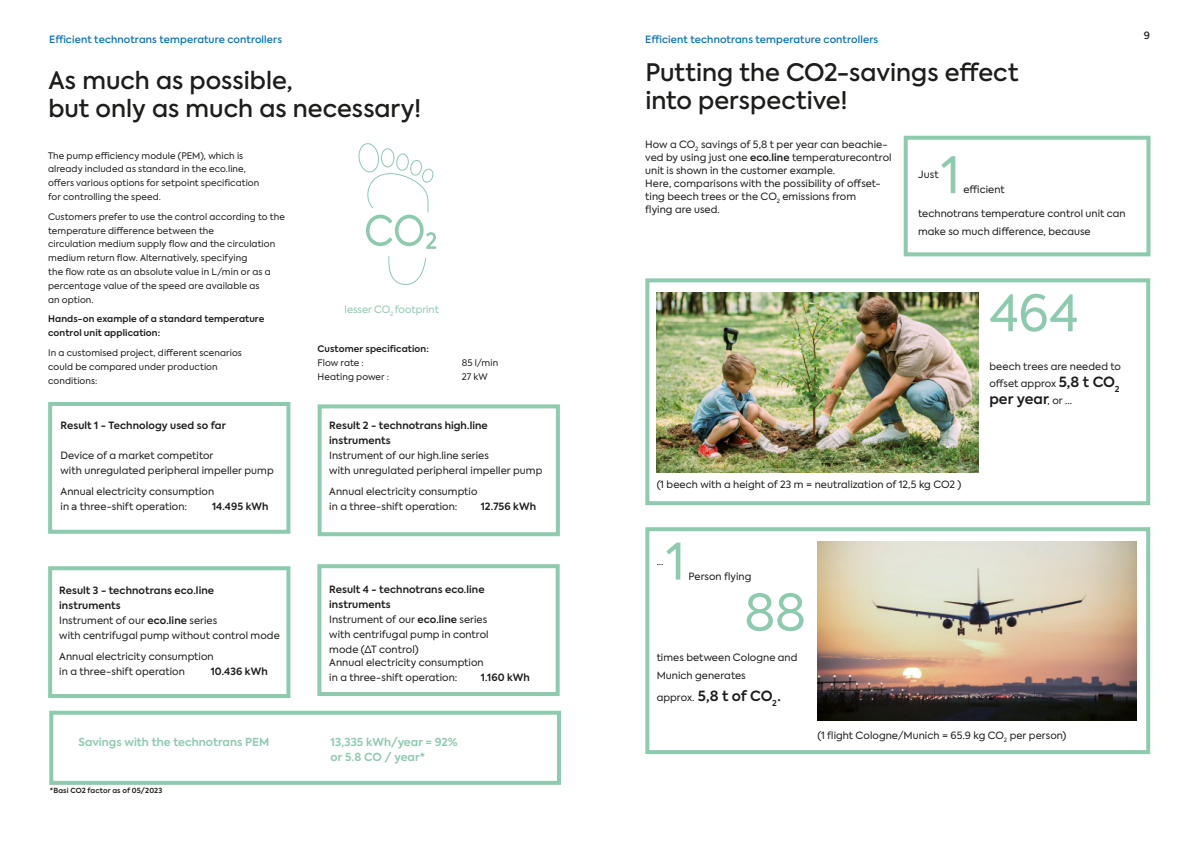
<style>
.page{position:relative;width:1197px;height:848px;background:#fff}
.page>*{position:absolute;margin:0;border:0;box-sizing:border-box;transform-origin:0 0}
.TEC_Fließtext_8_5_12{font:50px "Axiforma";color:#8dcaae}
.Anleser{font:500 24px/28px "Axiforma";color:#1d1d1b}
.TEC_Fließtext_8_5_12-2{font:600 14px "Axiforma";color:#1d1d1b}
.TEC_Fließtext_8_5_12-3{font:600 11px/15px "Axiforma";letter-spacing:.005em;color:#8dcaae}
.TEC_Fließtext_8_5_12-4{font:10px/15px "Axiforma";letter-spacing:.005em;color:#1d1d1b}
.Anleser-2{font:500 10px "Axiforma";letter-spacing:.01em;color:#006fb7}
.TEC_Fließtext_8_5_12-5{font:600 10px "Axiforma";letter-spacing:.01em;color:#1d1d1b}
.t1{font:10px "Axiforma";color:#8dcaae}
.t2{font:500 10px "Axiforma";color:#1d1d1b}
.TEC_Fließtext_8_5_12-6{font:9px/13.8px "Axiforma";letter-spacing:.01em;color:#1d1d1b}
.TEC_Fließtext_8_5_12-7{font:600 9px/13.8px "Axiforma";letter-spacing:.01em;color:#1d1d1b}
.TEC_Fließtext_8_5_12-8{font:600 7px "Axiforma";letter-spacing:.02em;color:#1d1d1b}
.s1{font-weight:400}
.s2{font-weight:600}
.s3{font-weight:600;font-size:14px}
.s4{font-weight:400;font-size:10px}
</style>
<div class="page">
<div style="left:48px;top:402px;width:242px;height:131px;border:4px solid #8dcaae"></div>
<div style="left:317px;top:404px;width:243px;height:132px;border:4px solid #8dcaae"></div>
<div style="left:48px;top:566px;width:242px;height:132px;border:4px solid #8dcaae"></div>
<div style="left:317px;top:564px;width:242px;height:132px;border:4px solid #8dcaae"></div>
<div style="left:49px;top:710px;width:512px;height:74px;border:4px solid #8dcaae"></div>
<svg style="left:358px;top:143px;width:78px;height:142px"></svg>
<div style="left:645px;top:278px;width:504px;height:227px;border:4px solid #8dcaae"></div>
<div style="left:645px;top:527px;width:504px;height:227px;border:4px solid #8dcaae"></div>
<div style="left:903px;top:136px;width:247px;height:120px;border:4px solid #8dcaae"></div>
<img style="left:817px;top:541px;width:319px;height:179px">
<img style="left:656px;top:292px;width:322px;height:180px">
<p class="Anleser-2" style="left:49px;top:33px;width:234px">Efficient technotrans temperature controllers</p>
<p class="Anleser" style="left:48px;top:67px;width:374px">As much as possible,<br>but only as much as necessary!</p>
<p class="TEC_Fließtext_8_5_12-6" style="left:48px;top:148px;width:213px">The pump efficiency module (PEM), which is already included as standard in the eco.line, offers various options for setpoint specification for controlling the speed.</p>
<p class="TEC_Fließtext_8_5_12-6" style="left:48px;top:210px;width:238px">Customers prefer to use the control according to the temperature difference between the<br>circulation medium supply flow and the circulation medium return flow. Alternatively, specifying<br>the flow rate as an absolute value in L/min or as a percentage value of the speed are available as<br>an option.</p>
<p class="TEC_Fließtext_8_5_12-7" style="left:48px;top:312px;width:218px">Hands-on example of a standard temperature control unit application:</p>
<p class="TEC_Fließtext_8_5_12-6" style="left:48px;top:346px;width:195px">In a customised project, different scenarios could be compared under production conditions:</p>
<p class="TEC_Fließtext_8_5_12-5" style="left:61px;top:418px;width:167px">Result 1 - Technology used so far</p>
<p class="TEC_Fließtext_8_5_12-4" style="left:61px;top:447px;width:215px">Device of a market competitor<br>with unregulated peripheral impeller pump</p>
<p class="TEC_Fließtext_8_5_12-4" style="left:61px;top:483px;width:155px">Annual electricity consumption in a three-shift operation:</p>
<p class="t1" style="left:344px;top:303px;width:96px">lesser CO<sub>2</sub> footprint</p>
<p class="TEC_Fließtext_8_5_12-7" style="left:317px;top:342px;width:113px">Customer specification:<br><span class="s1">Flow rate :</span></p>
<p class="TEC_Fließtext_8_5_12-6" style="left:461px;top:356px;width:38px">85 l/min</p>
<p class="TEC_Fließtext_8_5_12-6" style="left:317px;top:370px;width:73px">Heating power :</p>
<p class="TEC_Fließtext_8_5_12-6" style="left:461px;top:370px;width:27px">27 kW</p>
<p class="TEC_Fließtext_8_5_12-4" style="left:329px;top:417px;width:215px"><span class="s2">Result 2 - technotrans high.line instruments<br></span>Instrument of our high.line series<br>with unregulated peripheral impeller pump</p>
<p class="TEC_Fließtext_8_5_12-4" style="left:329px;top:483px;width:150px">Annual electricity consumptio in a three-shift operation:</p>
<p class="TEC_Fließtext_8_5_12-5" style="left:480px;top:499px;width:57px">12.756 kWh</p>
<p class="TEC_Fließtext_8_5_12-5" style="left:212px;top:499px;width:58px">14.495 kWh</p>
<p class="TEC_Fließtext_8_5_12-4" style="left:59px;top:583px;width:222px"><span class="s2">Result 3 - technotrans eco.line<br>instruments<br></span>Instrument of our <span class="s2">eco.line</span> series<br>with centrifugal pump without control mode</p>
<p class="TEC_Fließtext_8_5_12-4" style="left:59px;top:649px;width:156px">Annual electricity consumption in a three-shift operation</p>
<p class="TEC_Fließtext_8_5_12-5" style="left:211px;top:665px;width:58px">10.436 kWh</p>
<p class="TEC_Fließtext_8_5_12-4" style="left:329px;top:582px;width:161px"><span class="s2">Result 4 - technotrans eco.line instruments<br></span>Instrument of our <span class="s2">eco.line</span> series with centrifugal pump in control mode (ΔT control)</p>
<p class="TEC_Fließtext_8_5_12-4" style="left:329px;top:655px;width:156px">Annual electricity consumption in a three-shift operation:</p>
<p class="TEC_Fließtext_8_5_12-5" style="left:480px;top:670px;width:51px">1.160 kWh</p>
<p class="TEC_Fließtext_8_5_12-3" style="left:78px;top:734px;width:192px">Savings with the technotrans PEM</p>
<p class="TEC_Fließtext_8_5_12-3" style="left:330px;top:734px;width:129px">13,335 kWh/year = 92% or 5.8 CO / year*</p>
<p class="TEC_Fließtext_8_5_12-8" style="left:50px;top:785px;width:114px">*Basi CO2 factor as of 05/2023</p>
<p class="Anleser-2" style="left:645px;top:33px;width:234px">Efficient technotrans temperature controllers</p>
<p class="Anleser" style="left:645px;top:58px;width:374px">Putting the CO2-savings effect</p>
<p class="Anleser" style="left:645px;top:86px;width:204px">into perspective!</p>
<p class="TEC_Fließtext_8_5_12-4" style="left:645px;top:138px;width:248px;line-height:13px">How a CO<sub>2</sub> savings of 5,8 t per year can beachie&shy;ved by using just one <span class="s2">eco.line</span> temperaturecontrol unit is shown in the customer example.<br>Here, comparisons with the possibility of offset&shy;ting beech trees or the CO<sub>2</sub> emissions from<br>flying are used.</p>
<p class="TEC_Fließtext_8_5_12" style="left:940px;top:143px;width:21px">1</p>
<p class="TEC_Fließtext_8_5_12-4" style="left:918px;top:167px;width:22px">Just</p>
<p class="TEC_Fließtext_8_5_12-4" style="left:963px;top:182px;width:43px">efficient</p>
<p class="TEC_Fließtext_8_5_12-4" style="left:918px;top:206px;width:209px">technotrans temperature control unit can</p>
<p class="TEC_Fließtext_8_5_12-4" style="left:918px;top:224px;width:174px">make so much difference, because</p>
<p class="t2" style="left:1143px;top:29px;width:8px">9</p>
<p class="TEC_Fließtext_8_5_12" style="left:989px;top:281px;width:91px">464</p>
<p class="TEC_Fließtext_8_5_12-4" style="left:989px;top:358px;width:133px;line-height:16.8px">beech trees are needed to offset approx <span class="s3">5,8 t CO</span><sub>2</sub></p>
<p class="TEC_Fließtext_8_5_12-2" style="left:989px;top:389px;width:84px">per year<span class="s4">, or ...</span></p>
<p class="TEC_Fließtext_8_5_12-4" style="left:656px;top:477px;width:306px">(1 beech with a height of 23 m = neutralization of 12,5 kg CO2 )</p>
<p class="TEC_Fließtext_8_5_12" style="left:666px;top:529px;width:21px">1</p>
<p class="TEC_Fließtext_8_5_12-4" style="left:656px;top:553px;width:8px">...</p>
<p class="TEC_Fließtext_8_5_12-4" style="left:688px;top:568px;width:64px">Person flying</p>
<p class="TEC_Fließtext_8_5_12" style="left:744px;top:580px;width:63px">88</p>
<p class="TEC_Fließtext_8_5_12-4" style="left:656px;top:649px;width:142px">times between Cologne and</p>
<p class="TEC_Fließtext_8_5_12-4" style="left:656px;top:667px;width:91px">Munich generates</p>
<p class="TEC_Fließtext_8_5_12-2" style="left:656px;top:687px;width:126px"><span class="s4">approx.</span> 5,8 t of CO<sub>2</sub>.</p>
<p class="TEC_Fließtext_8_5_12-4" style="left:817px;top:728px;width:250px">(1 flight Cologne/Munich = 65.9 kg CO<sub>2</sub> per person)</p>
</div>
